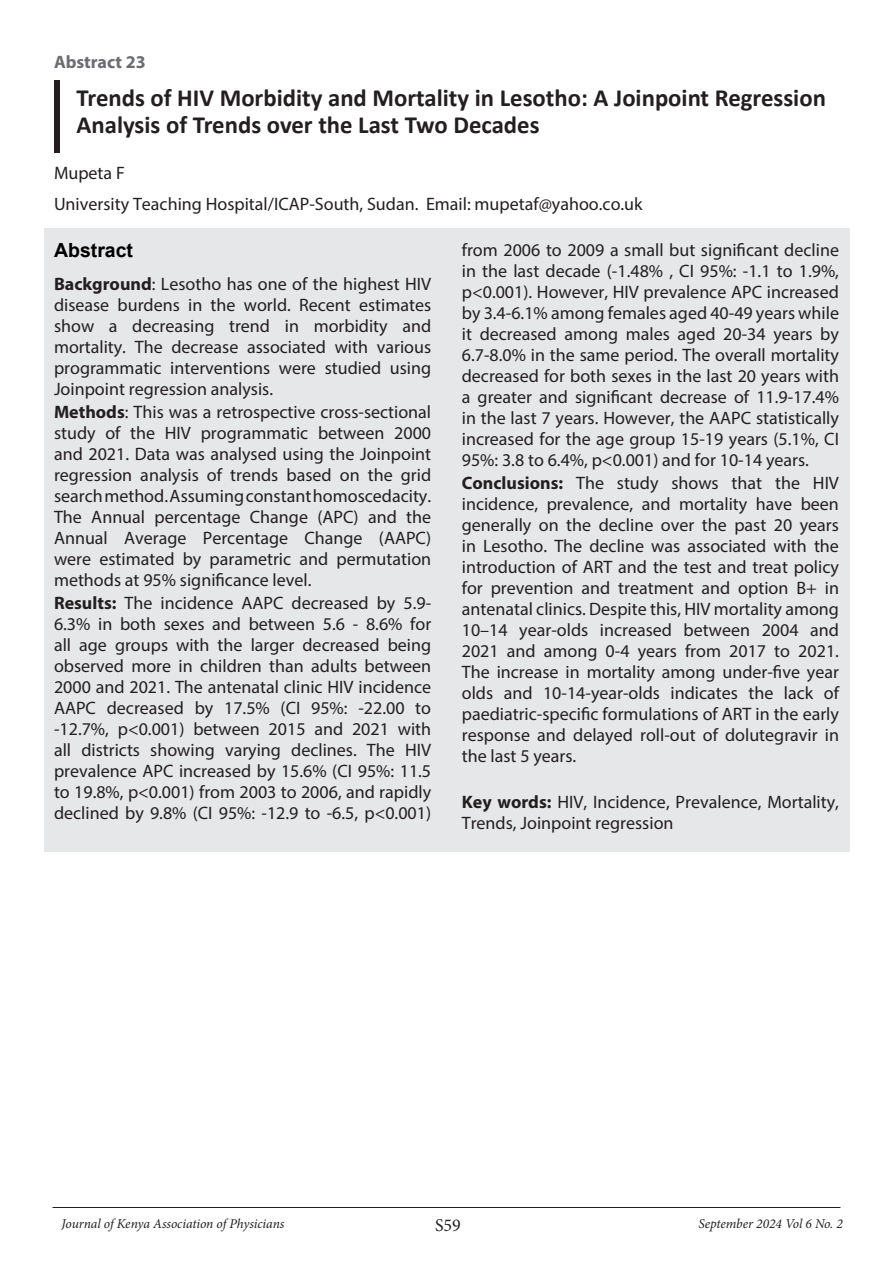
<style>
.page{position:relative;width:893px;height:1263px;background:#fff}
.page>*{position:absolute;margin:0;border:0;box-sizing:border-box;transform-origin:0 0}
.Heading_Heading{font:700 24.75px/26.7px "Calibri";color:#231f20}
.t1{font:700 19.5px "Arial";color:#000}
.body_text{font:18px/21px "Myriad Pro";color:#231f20;text-align:justify}
.abstract_name{font:700 18px "Myriad Pro";color:#6c6d70}
.name{font:18px "Myriad Pro";color:#231f20}
.t2{font:18px "Minion Pro";color:#231f20}
.t3{font:italic 13.5px "Minion Pro";letter-spacing:-.005em;color:#231f20}
.s1{font-weight:700}
</style>
<div class="page">
<hr style="left:53px;top:1207px;width:787px;height:1px;background:#231f20">
<div style="left:44px;top:228px;width:805px;height:624px;background:#e6e7e9"></div>
<div style="left:54px;top:81px;width:6px;height:72px;background:#231f20"></div>
<p class="abstract_name" style="left:54px;top:50px;width:93px">Abstract 23</p>
<p class="Heading_Heading" style="left:76px;top:85px;width:751px">Trends of HIV Morbidity and Mortality in Lesotho: A Joinpoint Regression<br>Analysis of Trends over the Last Two Decades</p>
<p class="name" style="left:54px;top:162px;width:72px">Mupeta F</p>
<p class="body_text" style="left:54px;top:193px;width:590px">University Teaching Hospital/ICAP-South, Sudan. Email: mupetaf@yahoo.co.uk</p>
<p class="t1" style="left:54px;top:237px;width:81px">Abstract</p>
<p class="body_text" style="left:54px;top:273px;width:379px"><span class="s1">Background</span>: Lesotho has one of the highest HIV disease burdens in the world. Recent estimates show a decreasing trend in morbidity and mortality. The decrease associated with various programmatic interventions were studied using Joinpoint regression analysis.</p>
<p class="body_text" style="left:54px;top:401px;width:379px"><span class="s1">Methods</span>: This was a retrospective cross-sectional study of the HIV programmatic between 2000 and 2021. Data was analysed using the Joinpoint regression analysis of trends based on the grid search method. Assuming constant homoscedacity.<br>The Annual percentage Change (APC) and the Annual Average Percentage Change (AAPC) were estimated by parametric and permutation methods at 95% significance level.</p>
<p class="body_text" style="left:54px;top:592px;width:379px"><span class="s1">Results:</span> The incidence AAPC decreased by 5.9- 6.3% in both sexes and between 5.6 - 8.6% for all age groups with the larger decreased being observed more in children than adults between 2000 and 2021. The antenatal clinic HIV incidence AAPC decreased by 17.5% (CI 95%: -22.00 to -12.7%, p&lt;0.001) between 2015 and 2021 with all districts showing varying declines. The HIV prevalence APC increased by 15.6% (CI 95%: 11.5 to 19.8%, p&lt;0.001) from 2003 to 2006, and rapidly declined by 9.8% (CI 95%: -12.9 to -6.5, p&lt;0.001)</p>
<p class="body_text" style="left:462px;top:239px;width:379px">from 2006 to 2009 a small but significant decline in the last decade (-1.48% , CI 95%: -1.1 to 1.9%, p&lt;0.001). However, HIV prevalence APC increased by 3.4-6.1% among females aged 40-49 years while it decreased among males aged 20-34 years by 6.7-8.0% in the same period. The overall mortality decreased for both sexes in the last 20 years with a greater and significant decrease of 11.9-17.4% in the last 7 years. However, the AAPC statistically increased for the age group 15-19 years (5.1%, CI 95%: 3.8 to 6.4%, p&lt;0.001) and for 10-14 years.</p>
<p class="body_text" style="left:462px;top:472px;width:379px"><span class="s1">Conclusions:</span> The study shows that the HIV incidence, prevalence, and mortality have been generally on the decline over the past 20 years in Lesotho. The decline was associated with the introduction of ART and the test and treat policy for prevention and treatment and option B+ in antenatal clinics. Despite this, HIV mortality among 10–14 year-olds increased between 2004 and 2021 and among 0-4 years from 2017 to 2021.<br>The increase in mortality among under-five year olds and 10-14-year-olds indicates the lack of paediatric-specific formulations of ART in the early response and delayed roll-out of dolutegravir in the last 5 years.</p>
<p class="body_text" style="left:462px;top:791px;width:379px"><span class="s1">Key words:</span> HIV, Incidence, Prevalence, Mortality,<br>Trends, Joinpoint regression</p>
<p class="t3" style="left:62px;top:1214px;width:224px">Journal of Kenya Association of Physicians</p>
<p class="t2" style="left:435px;top:1213px;width:27px">S59</p>
<p class="t3" style="left:698px;top:1214px;width:146px">September 2024 Vol 6 No. 2</p>
</div>
